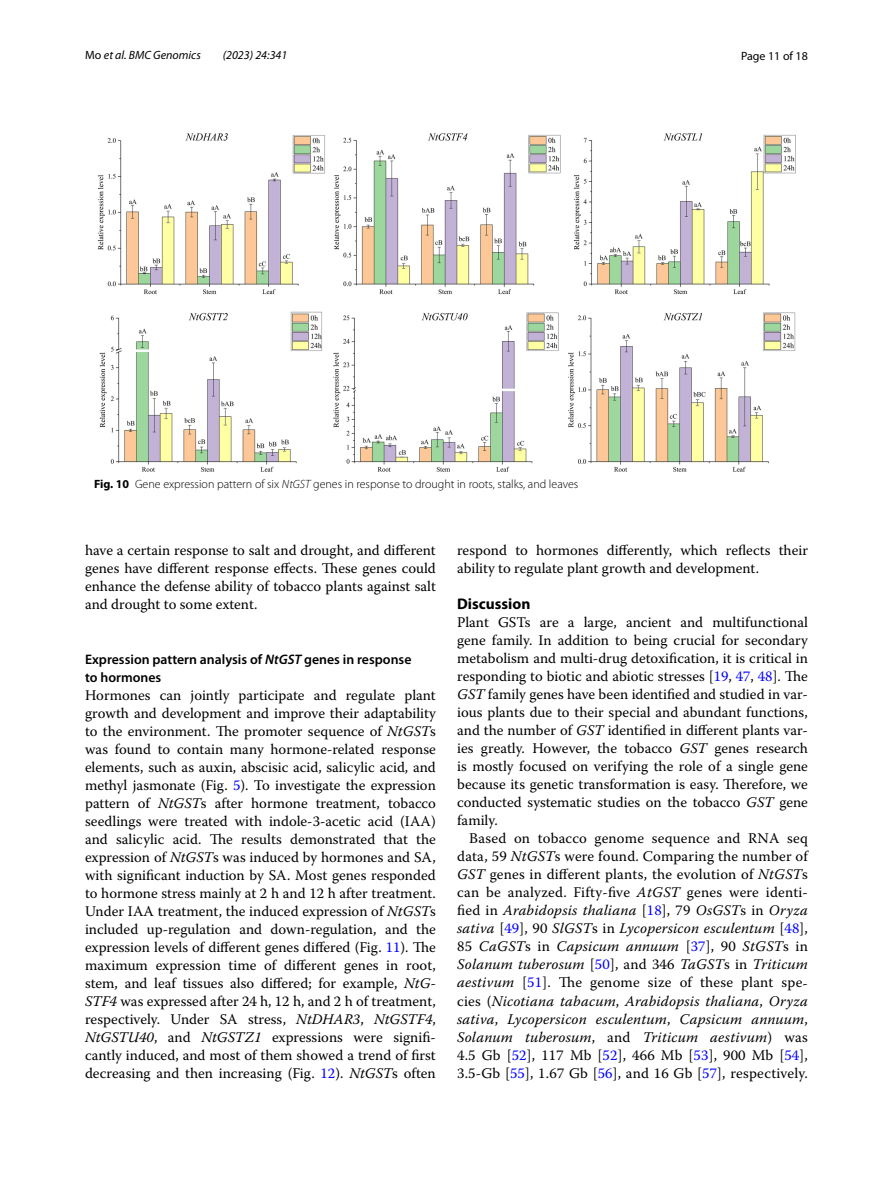
<style>
.page{position:relative;width:893px;height:1187px;background:#fff}
.page>*{position:absolute;margin:0;border:0;box-sizing:border-box;transform-origin:0 0}
.t1{font:700 15.45px "Myriad Pro";color:#000}
.t2{font:14.7px/18px "Warnock Pro";color:#000;text-align:justify}
.t3{font:600 13.8px/18px "Myriad Pro";color:#000}
.t4{font:300 12px "Myriad Pro";color:#000}
.t5{font:italic 12px "Myriad Pro";color:#000}
.t6{font:12px "Myriad Pro";color:#000}
.s1{font-style:normal}
.s2{font-weight:700}
.s3{font-style:italic}
.s4{color:#00f}
</style>
<div class="page">
<img style="left:97px;top:133px;width:699px;height:339px">
<p class="t5" style="left:85px;top:48px;width:117px"><span class="s1">Mo</span> et al. BMC Genomics</p>
<p class="t5" style="left:223px;top:48px;width:66px">(2023) 24:341</p>
<p class="t6" style="left:741px;top:48px;width:68px">Page 11 of 18</p>
<p class="t4" style="left:94px;top:477px;width:486px"><span class="s2">Fig. 10</span> Gene expression pattern of six <span class="s3">NtGST</span> genes in response to drought in roots, stalks, and leaves</p>
<p class="t2" style="left:85px;top:541px;width:352px">have a certain response to salt and drought, and different genes have different response effects. These genes could enhance the defense ability of tobacco plants against salt and drought to some extent.</p>
<p class="t3" style="left:85px;top:650px;width:328px">Expression pattern analysis of <span class="s3">NtGST</span> genes in response to hormones</p>
<p class="t2" style="left:85px;top:686px;width:352px">Hormones can jointly participate and regulate plant growth and development and improve their adaptability to the environment. The promoter sequence of <span class="s3">NtGST</span>s was found to contain many hormone-related response elements, such as auxin, abscisic acid, salicylic acid, and methyl jasmonate (Fig. <span class="s4">5</span>). To investigate the expression pattern of <span class="s3">NtGST</span>s after hormone treatment, tobacco seedlings were treated with indole-3-acetic acid (IAA) and salicylic acid. The results demonstrated that the expression of <span class="s3">NtGST</span>s was induced by hormones and SA, with significant induction by SA. Most genes responded to hormone stress mainly at 2 h and 12 h after treatment.<br>Under IAA treatment, the induced expression of <span class="s3">NtGST</span>s included up-regulation and down-regulation, and the expression levels of different genes differed (Fig. <span class="s4">11</span>). The maximum expression time of different genes in root, stem, and leaf tissues also differed; for example, <span class="s3">NtG-STF4</span> was expressed after 24 h, 12 h, and 2 h of treatment, respectively. Under SA stress, <span class="s3">NtDHAR3</span>, <span class="s3">NtGSTF4</span>, <span class="s3">NtGSTU40</span>, and <span class="s3">NtGSTZ1</span> expressions were signifi&shy;cantly induced, and most of them showed a trend of first decreasing and then increasing (Fig. <span class="s4">12</span>). <span class="s3">NtGST</span>s often</p>
<p class="t2" style="left:457px;top:541px;width:352px">respond to hormones differently, which reflects their ability to regulate plant growth and development.</p>
<p class="t1" style="left:457px;top:594px;width:75px">Discussion</p>
<p class="t2" style="left:457px;top:613px;width:352px">Plant GSTs are a large, ancient and multifunctional gene family. In addition to being crucial for secondary metabolism and multi-drug detoxification, it is critical in responding to biotic and abiotic stresses [<span class="s4">19</span>, <span class="s4">47</span>, <span class="s4">48</span>]. The <span class="s3">GST</span> family genes have been identified and studied in var&shy;ious plants due to their special and abundant functions, and the number of <span class="s3">GST</span> identified in different plants var&shy;ies greatly. However, the tobacco <span class="s3">GST</span> genes research is mostly focused on verifying the role of a single gene because its genetic transformation is easy. Therefore, we conducted systematic studies on the tobacco <span class="s3">GST</span> gene family.</p>
<p class="t2" style="left:457px;top:829px;width:352px;text-indent:12px">Based on tobacco genome sequence and RNA seq data, 59 <span class="s3">NtGST</span>s were found. Comparing the number of <span class="s3">GST</span> genes in different plants, the evolution of <span class="s3">NtGST</span>s can be analyzed. Fifty-five <span class="s3">AtGST</span> genes were identi&shy;fied in <span class="s3">Arabidopsis thaliana</span> [<span class="s4">18</span>], 79 <span class="s3">OsGST</span>s in <span class="s3">Oryza sativa</span> [<span class="s4">49</span>], 90 <span class="s3">SlGST</span>s in <span class="s3">Lycopersicon esculentum</span> [<span class="s4">48</span>], 85 <span class="s3">CaGST</span>s in <span class="s3">Capsicum annuum</span> [<span class="s4">37</span>], 90 <span class="s3">StGST</span>s in <span class="s3">Solanum tuberosum</span> [<span class="s4">50</span>], and 346 <span class="s3">TaGST</span>s in <span class="s3">Triticum aestivum</span> [<span class="s4">51</span>]. The genome size of these plant spe&shy;cies (<span class="s3">Nicotiana tabacum</span>, <span class="s3">Arabidopsis thaliana</span>, <span class="s3">Oryza sativa</span>, <span class="s3">Lycopersicon esculentum</span>, <span class="s3">Capsicum annuum</span>, <span class="s3">Solanum tuberosum</span>, and <span class="s3">Triticum aestivum</span>) was 4.5 Gb [<span class="s4">52</span>], 117 Mb [<span class="s4">52</span>], 466 Mb [<span class="s4">53</span>], 900 Mb [<span class="s4">54</span>], 3.5-Gb [<span class="s4">55</span>], 1.67 Gb [<span class="s4">56</span>], and 16 Gb [<span class="s4">57</span>], respectively.</p>
</div>
